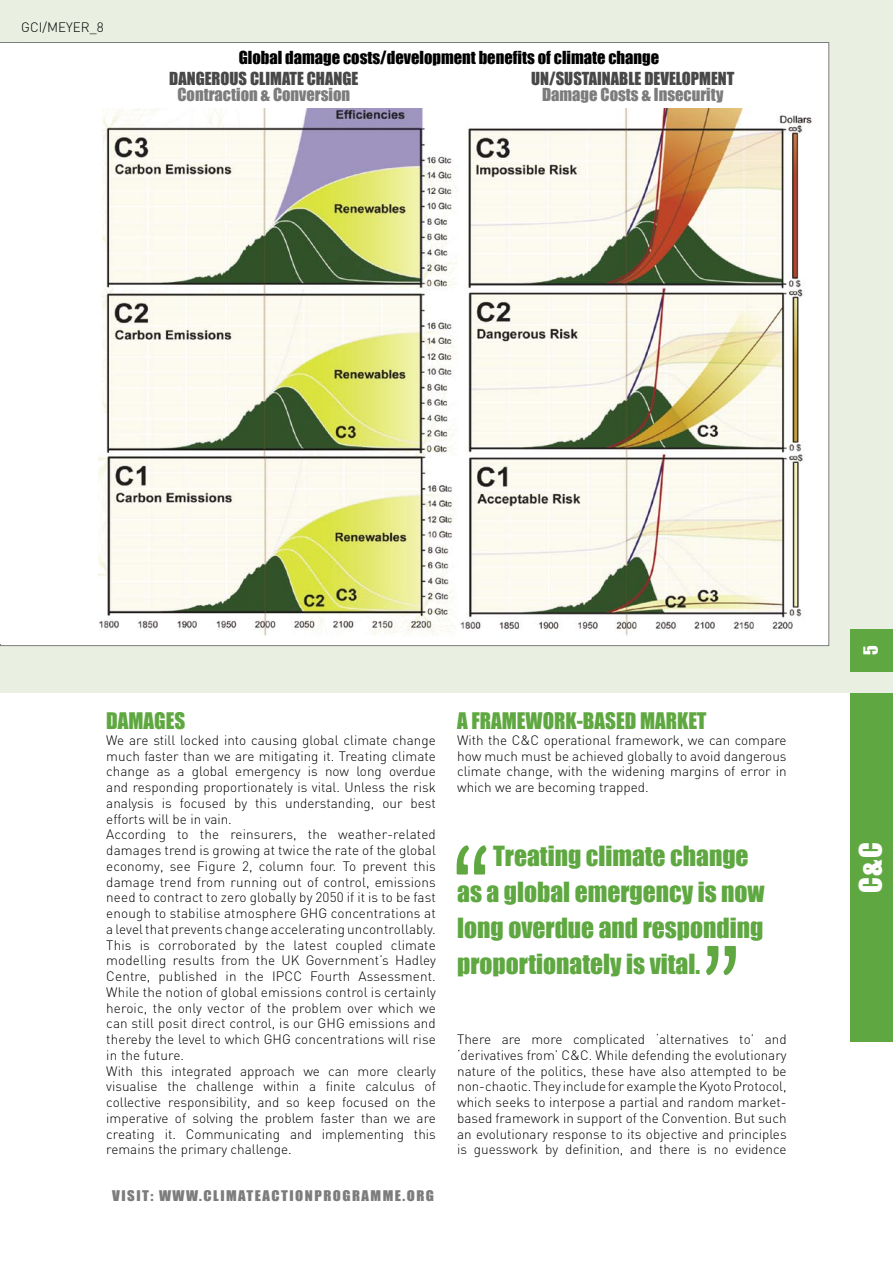
<style>
.page{position:relative;width:893px;height:1263px;background:#fff}
.page>*{position:absolute;margin:0;border:0;box-sizing:border-box;transform-origin:0 0}
.t1{font:300 135px "Conduit ITC";color:#5fa841}
.t2{font:28.5px "Impact";color:#fff}
.t3{font:25.5px/36px "Impact";color:#5fa841}
.t4{font:21px "Impact";color:#5fa841}
.t5{font:18px "Impact";color:#fff}
.t6{font:16.5px "Impact";color:#000}
.t7{font:16.5px "Impact";color:#484848}
.t8{font:16.5px "Impact";color:#7c7c7c}
.t9{font:300 13.5px/15.8px "DIN";color:#000;text-align:justify}
.t10{font:13.5px "Impact";letter-spacing:.1em;color:#7c7c7c;scale:1.1 1}
</style>
<div class="page">
<div style="left:850px;top:693px;width:43px;height:349px;background:#5fa841"></div>
<div style="left:0;top:0;width:893px;height:693px;background:#eaf0e1"></div>
<div style="left:0;top:43px;width:829px;height:603px;background:#fff"></div>
<img style="left:99px;top:108px;width:713px;height:528px">
<div style="left:850px;top:629px;width:43px;height:43px;background:#5fa841"></div>
<p class="t9" style="left:21px;top:19px;width:84px">GCI/MEYER_8</p>
<p class="t6" style="left:239px;top:47px;width:422px">Global damage costs/development benefits of climate change</p>
<p class="t7" style="left:169px;top:68px;width:191px">DANGEROUS CLIMATE CHANGE</p>
<p class="t7" style="left:531px;top:68px;width:205px">UN/SUSTAINABLE DEVELOPMENT</p>
<p class="t8" style="left:177px;top:85px;width:174px">Contraction &amp; Conversion</p>
<p class="t8" style="left:542px;top:85px;width:183px">Damage Costs &amp; Insecurity</p>
<h3 class="t4" style="left:106px;top:708px;width:81px">DAMAGES</h3>
<p class="t9" style="left:106px;top:732px;width:331px;text-align:left">We are still locked into causing global climate change much faster than we are mitigating it. Treating climate change as a global emergency is now long overdue and responding proportionately is vital. Unless the risk analysis is focused by this understanding, our best efforts will be in vain.<br>According to the reinsurers, the weather-related damages trend is growing at twice the rate of the global economy, see Figure 2, column four. To prevent this damage trend from running out of control, emissions need to contract to zero globally by 2050 if it is to be fast enough to stabilise atmosphere GHG concentrations at a level that prevents change accelerating uncontrollably.<br>This is corroborated by the latest coupled climate modelling results from the UK Government’s Hadley Centre, published in the IPCC Fourth Assessment.<br>While the notion of global emissions control is certainly heroic, the only vector of the problem over which we can still posit direct control, is our GHG emissions and thereby the level to which GHG concentrations will rise in the future.<br>With this integrated approach we can more clearly visualise the challenge within a finite calculus of collective responsibility, and so keep focused on the imperative of solving the problem faster than we are creating it. Communicating and implementing this remains the primary challenge.</p>
<p class="t10" style="left:112px;top:1188px;width:294px">VISIT: WWW.CLIMATEACTIONPROGRAMME.ORG</p>
<h3 class="t4" style="left:457px;top:708px;width:251px">A FRAMEWORK-BASED MARKET</h3>
<p class="t9" style="left:457px;top:732px;width:331px">With the C&amp;C operational framework, we can compare how much must be achieved globally to avoid dangerous climate change, with the widening margins of error in which we are becoming trapped.</p>
<h1 class="t1" style="left:451px;top:821px;width:41px">“</h1>
<h3 class="t3" style="left:457px;top:837px;width:309px;text-indent:36px">Treating climate change as a global emergency is now long overdue and responding proportionately is vital.</h3>
<h1 class="t1" style="left:741px;top:999px;width:41px;rotate:-180deg">“</h1>
<p class="t9" style="left:457px;top:1031px;width:331px">There are more complicated ‘alternatives to’ and ‘derivatives from’ C&amp;C. While defending the evolutionary nature of the politics, these have also attempted to be non-chaotic. They include for example the Kyoto Protocol, which seeks to interpose a partial and random market&shy;based framework in support of the Convention. But such an evolutionary response to its objective and principles is guesswork by definition, and there is no evidence</p>
<h3 class="t5" style="left:859px;top:655px;width:11px;rotate:-90deg">5</h3>
<h2 class="t2" style="left:853px;top:893px;width:52px;rotate:-90deg">C&amp;C</h2>
</div>
